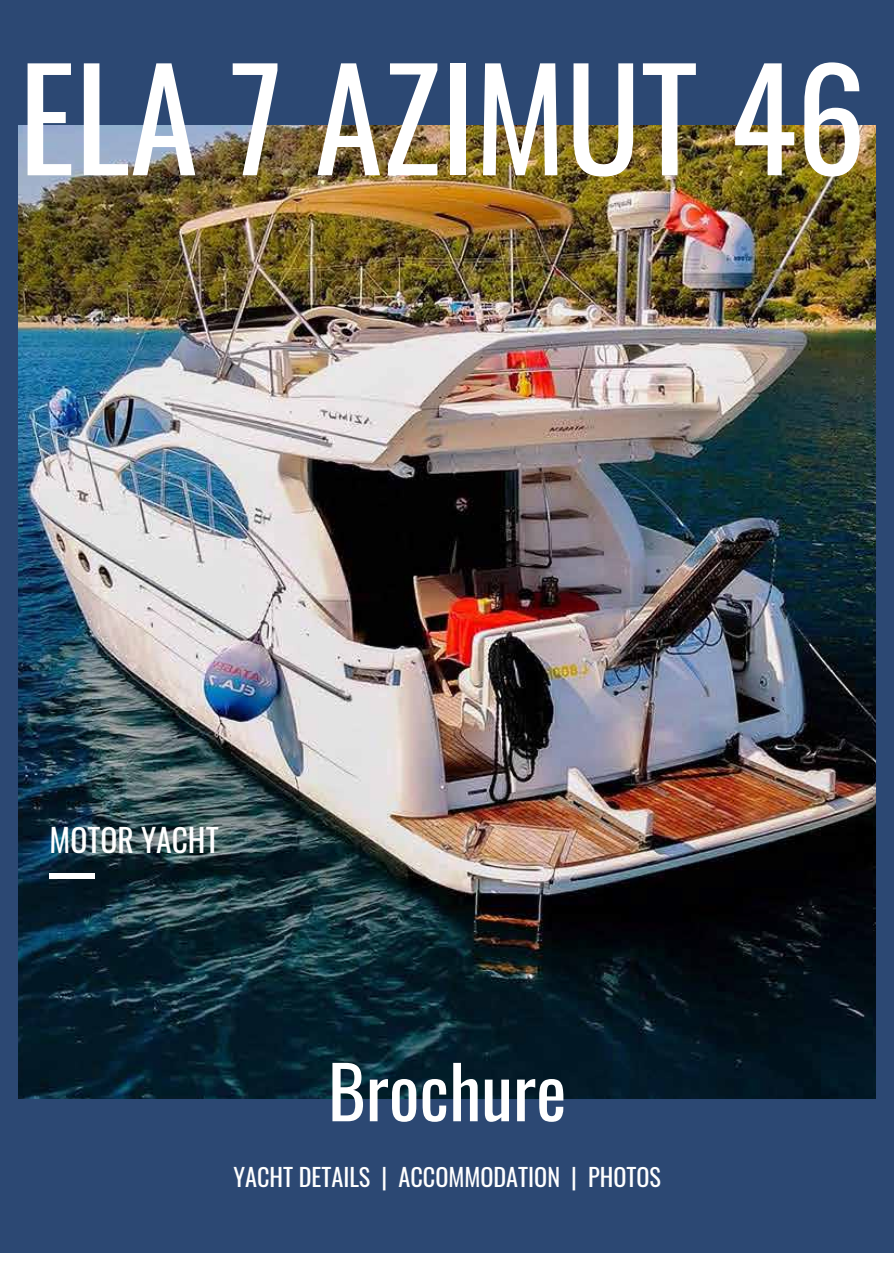
<style>
.page{position:relative;width:894px;height:1264px;background:#fff}
.page>*{position:absolute;margin:0;border:0;box-sizing:border-box;transform-origin:0 0}
.t1{font:138.15px "Oswald";color:#fff}
.t2{font:72px "Oswald";color:#fff}
.t3{font:31.5px "Oswald";color:#fff}
.t4{font:24.3px "Oswald";color:#fff}
</style>
<div class="page">
<div style="left:0;top:0;width:893px;height:1252px;background:#2c4873"></div>
<img style="left:19px;top:125px;width:855px;height:973px">
<div style="left:50px;top:872px;width:45px;height:6px;background:#fff"></div>
<h1 class="t1" style="left:19px;top:-4px;width:848px">ELA 7 AZIMUT 46</h1>
<p class="t3" style="left:50px;top:812px;width:171px">MOTOR YACHT</p>
<h2 class="t2" style="left:328px;top:1027px;width:240px">Brochure</h2>
<p class="t4" style="left:233px;top:1154px;width:429px">YACHT DETAILS | ACCOMMODATION | PHOTOS</p>
</div>
